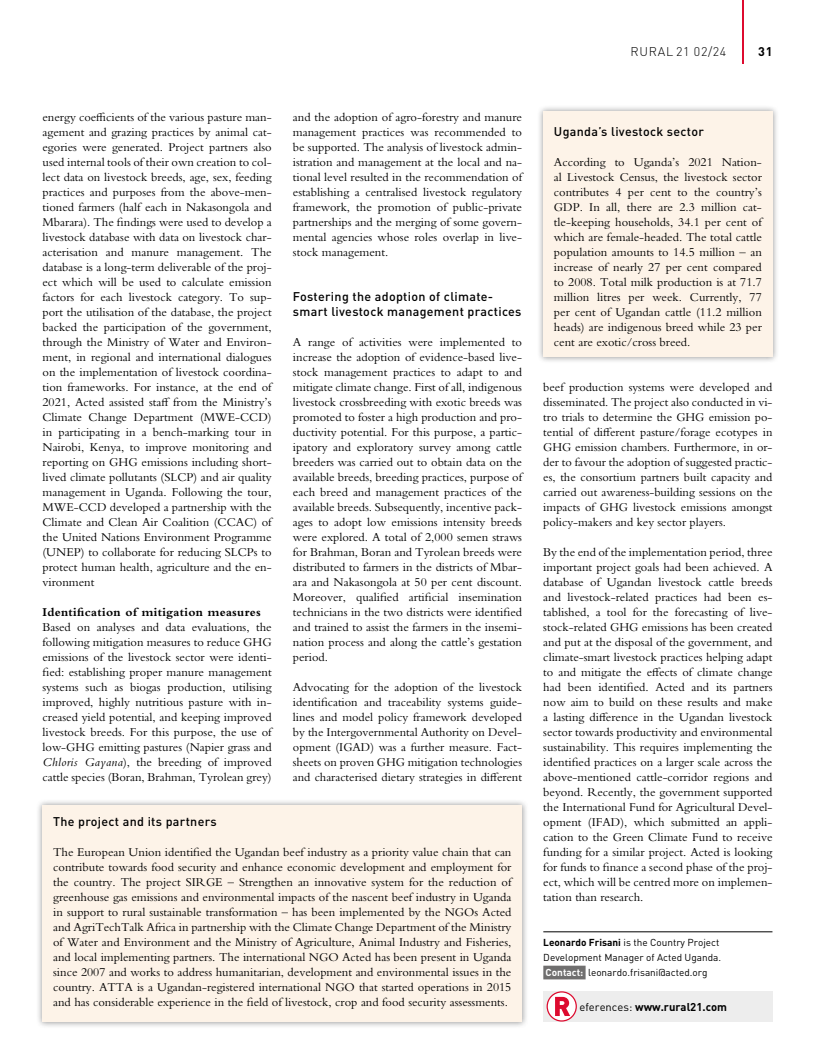
<style>
.page{position:relative;width:815px;height:1063px;background:#fff}
.page>*{position:absolute;margin:0;border:0;box-sizing:border-box;transform-origin:0 0}
.t1{font:12.5px/15px "Bembo Std";color:#000;text-align:justify}
.t2{font:500 12.5px/15px "DIN Pro";letter-spacing:.025em;color:#000}
.t3{font:700 12.5px "Bembo Std";letter-spacing:.025em;color:#000}
.t4{font:300 12.5px "DIN Pro";letter-spacing:.06em;color:#000}
.t5{font:700 12.5px "DIN Pro";color:#000}
.t6{font:700 11.25px "DIN Pro";color:#000}
.t7{font:10px/15px "DIN Pro";color:#000}
.s1{font-style:italic}
.s2{font-weight:700}
.s3{font-weight:700;color:#fff}
.s4{font-weight:400}
</style>
<div class="page">
<hr style="left:742px;top:0;width:2px;height:64px;background:#dd0b2f">
<hr style="left:543px;top:932px;width:229px;height:1px;background:#000">
<div style="left:543px;top:966px;width:43px;height:13px;background:#706f6f"></div>
<div style="left:543px;top:991px;width:229px;height:31px;background:#ededed"></div>
<svg style="left:547px;top:992px;width:29px;height:29px"></svg>
<div style="left:547px;top:991px;width:30px;height:31px;border:1px solid #dd0b2f;border-radius:50%"></div>
<svg style="left:555px;top:997px;width:15px;height:19px"></svg>
<div style="left:537px;top:105px;width:242px;height:258px;background:#000;opacity:.4"></div>
<div style="left:543px;top:112px;width:229px;height:245px;background:#fdf3e8"></div>
<div style="left:36px;top:799px;width:492px;height:230px;background:#000;opacity:.4"></div>
<div style="left:43px;top:806px;width:479px;height:216px;background:#fdf3e8"></div>
<p class="t4" style="left:630px;top:43px;width:97px">RURAL 21 02/24</p>
<p class="t5" style="left:758px;top:43px;width:16px">31</p>
<p class="t1" style="left:43px;top:110px;width:231px">energy coefficients of the various pasture man&shy;agement and grazing practices by animal cat&shy;egories were generated. Project partners also used internal tools of their own creation to col&shy;lect data on livestock breeds, age, sex, feeding practices and purposes from the above-men&shy;tioned farmers (half each in Nakasongola and Mbarara). The findings were used to develop a livestock database with data on livestock char&shy;acterisation and manure management. The database is a long-term deliverable of the proj&shy;ect which will be used to calculate emission factors for each livestock category. To sup&shy;port the utilisation of the database, the project backed the participation of the government, through the Ministry of Water and Environ&shy;ment, in regional and international dialogues on the implementation of livestock coordina&shy;tion frameworks. For instance, at the end of 2021, Acted assisted staff from the Ministry’s Climate Change Department (MWE-CCD) in participating in a bench-marking tour in Nairobi, Kenya, to improve monitoring and reporting on GHG emissions including short&shy;lived climate pollutants (SLCP) and air quality management in Uganda. Following the tour, MWE-CCD developed a partnership with the Climate and Clean Air Coalition (CCAC) of the United Nations Environment Programme (UNEP) to collaborate for reducing SLCPs to protect human health, agriculture and the en&shy;vironment</p>
<p class="t3" style="left:43px;top:605px;width:220px">Identification of mitigation measures</p>
<p class="t1" style="left:43px;top:620px;width:231px">Based on analyses and data evaluations, the following mitigation measures to reduce GHG emissions of the livestock sector were identi&shy;fied: establishing proper manure management systems such as biogas production, utilising improved, highly nutritious pasture with in&shy;creased yield potential, and keeping improved livestock breeds. For this purpose, the use of low-GHG emitting pastures (Napier grass and <span class="s1">Chloris Gayana</span>), the breeding of improved cattle species (Boran, Brahman, Tyrolean grey)</p>
<p class="t1" style="left:293px;top:110px;width:231px">and the adoption of agro-forestry and manure management practices was recommended to be supported. The analysis of livestock admin&shy;istration and management at the local and na&shy;tional level resulted in the recommendation of establishing a centralised livestock regulatory framework, the promotion of public-private partnerships and the merging of some govern&shy;mental agencies whose roles overlap in live&shy;stock management.</p>
<p class="t2" style="left:293px;top:289px;width:230px">Fostering the adoption of climate&shy;smart livestock management practices</p>
<p class="t1" style="left:293px;top:335px;width:231px">A range of activities were implemented to increase the adoption of evidence-based live&shy;stock management practices to adapt to and mitigate climate change. First of all, indigenous livestock crossbreeding with exotic breeds was promoted to foster a high production and pro&shy;ductivity potential. For this purpose, a partic&shy;ipatory and exploratory survey among cattle breeders was carried out to obtain data on the available breeds, breeding practices, purpose of each breed and management practices of the available breeds. Subsequently, incentive pack&shy;ages to adopt low emissions intensity breeds were explored. A total of 2,000 semen straws for Brahman, Boran and Tyrolean breeds were distributed to farmers in the districts of Mbar&shy;ara and Nakasongola at 50 per cent discount.<br>Moreover, qualified artificial insemination technicians in the two districts were identified and trained to assist the farmers in the insemi&shy;nation process and along the cattle’s gestation period.</p>
<p class="t1" style="left:293px;top:680px;width:231px">Advocating for the adoption of the livestock identification and traceability systems guide&shy;lines and model policy framework developed by the Intergovernmental Authority on Devel&shy;opment (IGAD) was a further measure. Fact&shy;sheets on proven GHG mitigation technologies and characterised dietary strategies in different</p>
<p class="t2" style="left:53px;top:814px;width:165px">The project and its partners</p>
<p class="t1" style="left:53px;top:845px;width:460px">The European Union identified the Ugandan beef industry as a priority value chain that can contribute towards food security and enhance economic development and employment for the country. The project SIRGE – Strengthen an innovative system for the reduction of greenhouse gas emissions and environmental impacts of the nascent beef industry in Uganda in support to rural sustainable transformation – has been implemented by the NGOs Acted and AgriTechTalk Africa in partnership with the Climate Change Department of the Ministry of Water and Environment and the Ministry of Agriculture, Animal Industry and Fisheries, and local implementing partners. The international NGO Acted has been present in Uganda since 2007 and works to address humanitarian, development and environmental issues in the country. ATTA is a Ugandan-registered international NGO that started operations in 2015 and has considerable experience in the field of livestock, crop and food security assessments.</p>
<p class="t2" style="left:554px;top:124px;width:152px">Uganda’s livestock sector</p>
<p class="t1" style="left:554px;top:155px;width:209px">According to Uganda’s 2021 Nation&shy;al Livestock Census, the livestock sector contributes 4 per cent to the country’s GDP. In all, there are 2.3 million cat&shy;tle-keeping households, 34.1 per cent of which are female-headed. The total cattle population amounts to 14.5 million – an increase of nearly 27 per cent compared to 2008. Total milk production is at 71.7 million litres per week. Currently, 77 per cent of Ugandan cattle (11.2 million heads) are indigenous breed while 23 per cent are exotic/cross breed.</p>
<p class="t1" style="left:543px;top:380px;width:231px">beef production systems were developed and disseminated. The project also conducted in vi&shy;tro trials to determine the GHG emission po&shy;tential of different pasture/forage ecotypes in GHG emission chambers. Furthermore, in or&shy;der to favour the adoption of suggested practic&shy;es, the consortium partners built capacity and carried out awareness-building sessions on the impacts of GHG livestock emissions amongst policy-makers and key sector players.</p>
<p class="t1" style="left:543px;top:545px;width:231px">By the end of the implementation period, three important project goals had been achieved. A database of Ugandan livestock cattle breeds and livestock-related practices had been es&shy;tablished, a tool for the forecasting of live&shy;stock-related GHG emissions has been created and put at the disposal of the government, and climate-smart livestock practices helping adapt to and mitigate the effects of climate change had been identified. Acted and its partners now aim to build on these results and make a lasting difference in the Ugandan livestock sector towards productivity and environmental sustainability. This requires implementing the identified practices on a larger scale across the above-mentioned cattle-corridor regions and beyond. Recently, the government supported the International Fund for Agricultural Devel&shy;opment (IFAD), which submitted an appli&shy;cation to the Green Climate Fund to receive funding for a similar project. Acted is looking for funds to finance a second phase of the proj&shy;ect, which will be centred more on implemen&shy;tation than research.</p>
<p class="t7" style="left:543px;top:935px;width:179px"><span class="s2">Leonardo Frisani</span> is the Country Project<br>Development Manager of Acted Uganda.<br><span class="s3">Contact:</span> leonardo.frisani@acted.org</p>
<p class="t6" style="left:579px;top:999px;width:149px"><span class="s4">eferences:</span> www.rural21.com</p>
</div>
